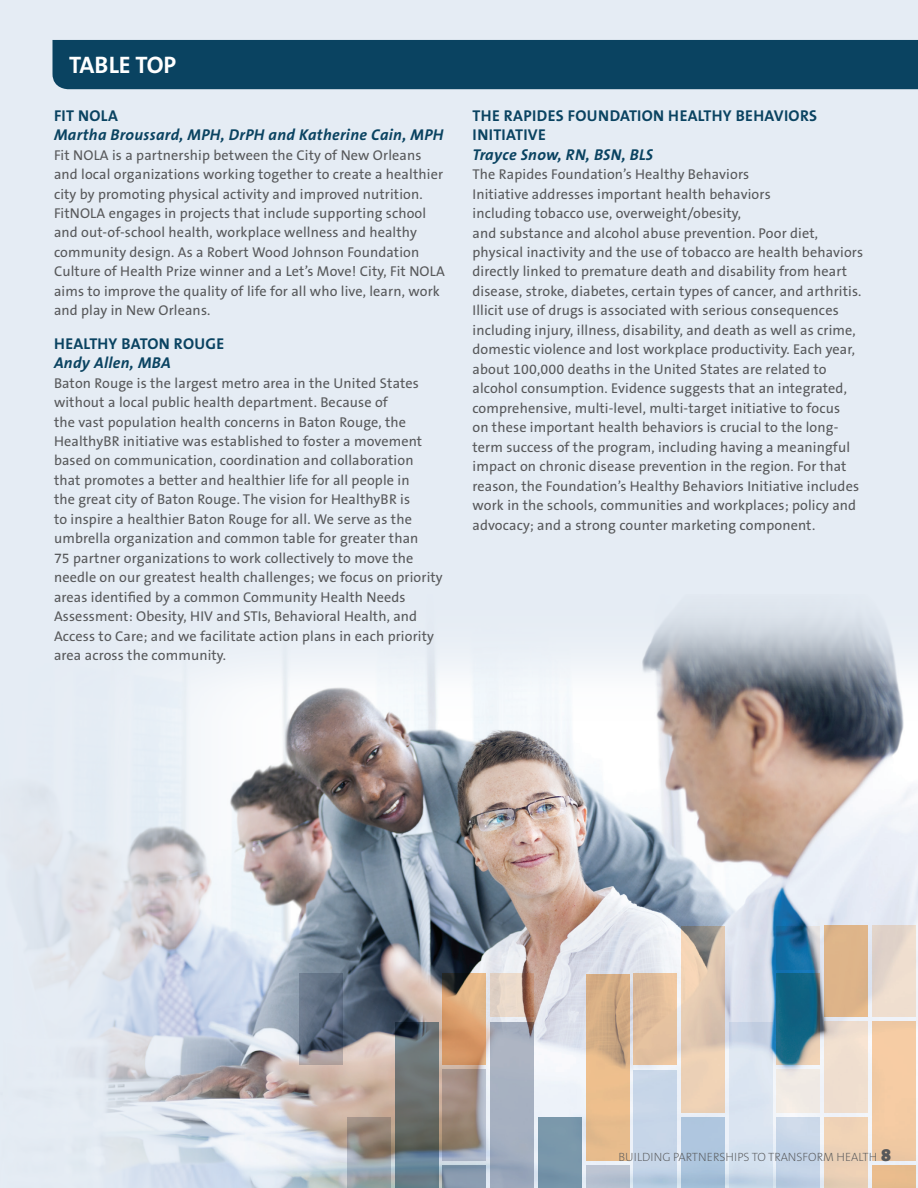
<style>
.page{position:relative;width:918px;height:1188px;background:#e5ecf4}
.page>*{position:absolute;margin:0;border:0;box-sizing:border-box;transform-origin:0 0}
.t1{font:700 24px "The Sans B7";color:#fff}
.t2{font:italic 700 15.75px "The Sans B7";letter-spacing:.02em;color:#0a4361}
.t3{font:700 15.75px/19.5px "The Sans B7";letter-spacing:.02em;color:#0a4361}
.t4{font:14.25px/19.5px "The Sans B5 Plain";letter-spacing:.01em;color:#57585a}
.t5{font:200 12px "The Sans B2";color:#57585a}
.s1{font-family:"The Sans B9";font-weight:900;font-size:18px}
</style>
<div class="page">
<img style="left:35px;top:613px;width:883px;height:575px">
<div style="left:52px;top:40px;width:866px;height:49px;background:#0a4361"></div>
<svg style="left:491px;top:974px;width:43px;height:43px;background:#d2b9a8"></svg>
<svg style="left:491px;top:1022px;width:43px;height:166px;background:#a3adbe"></svg>
<svg style="left:443px;top:974px;width:43px;height:91px;background:#c99569"></svg>
<svg style="left:395px;top:1022px;width:43px;height:166px;background:#636e71"></svg>
<svg style="left:347px;top:1118px;width:43px;height:70px;background:#94918e"></svg>
<svg style="left:443px;top:1070px;width:43px;height:91px;background:#9e918c"></svg>
<svg style="left:300px;top:974px;width:43px;height:91px;background:#657081"></svg>
<svg style="left:777px;top:926px;width:43px;height:43px;background:#397ba4"></svg>
<div style="left:777px;top:1118px;width:43px;height:70px;background:linear-gradient(to bottom,#d0dcec,#bacce2)"></div>
<div style="left:872px;top:1166px;width:43px;height:22px;background:#e8bc8d"></div>
<svg style="left:777px;top:974px;width:43px;height:91px;background:#307087"></svg>
<svg style="left:586px;top:974px;width:43px;height:187px;background:#ddb388"></svg>
<svg style="left:729px;top:1022px;width:43px;height:166px;fill:#d9e3f0"></svg>
<div style="left:825px;top:1118px;width:43px;height:70px;background:#eed1b6"></div>
<div style="left:825px;top:1022px;width:43px;height:91px;background:#efdecf"></div>
<div style="left:825px;top:926px;width:43px;height:91px;background:#deb489"></div>
<div style="left:872px;top:1022px;width:43px;height:139px;background:#f4cba3"></div>
<div style="left:538px;top:1118px;width:43px;height:70px;background:#7a98ab"></div>
<div style="left:586px;top:1166px;width:43px;height:22px;background:#b6c0d0"></div>
<div style="left:634px;top:974px;width:43px;height:91px;background:linear-gradient(to right,#d9b899,#eac5a1)"></div>
<div style="left:872px;top:926px;width:43px;height:91px;background:linear-gradient(to right,#e0d2c9,#f1e0d0)"></div>
<svg style="left:681px;top:926px;width:44px;height:187px;background:#ddc5ae"></svg>
<div style="left:681px;top:1118px;width:44px;height:70px;background:linear-gradient(to right,#acc4dd,#aac3dc)"></div>
<div style="left:443px;top:1166px;width:43px;height:22px;background:linear-gradient(to bottom,#8094aa,#8e9eb2)"></div>
<div style="left:777px;top:1070px;width:43px;height:43px;background:#f1ebe4"></div>
<div style="left:634px;top:1070px;width:43px;height:118px;background:linear-gradient(to bottom,#ccd9ea,#bdcfe4)"></div>
<h1 class="t1" style="left:69px;top:52px;width:109px">TABLE TOP</h1>
<p class="t3" style="left:54px;top:106px;width:65px">FIT NOLA</p>
<p class="t2" style="left:54px;top:126px;width:391px">Martha Broussard, MPH, DrPH and Katherine Cain, MPH</p>
<p class="t4" style="left:54px;top:145px;width:392px">Fit NOLA is a partnership between the City of New Orleans and local organizations working together to create a healthier city by promoting physical activity and improved nutrition.<br>FitNOLA engages in projects that include supporting school and out-of-school health, workplace wellness and healthy community design. As a Robert Wood Johnson Foundation Culture of Health Prize winner and a Let’s Move! City, Fit NOLA aims to improve the quality of life for all who live, learn, work and play in New Orleans.</p>
<p class="t3" style="left:54px;top:334px;width:172px">HEALTHY BATON ROUGE</p>
<p class="t2" style="left:54px;top:354px;width:118px">Andy Allen, MBA</p>
<p class="t4" style="left:54px;top:373px;width:390px">Baton Rouge is the largest metro area in the United States without a local public health department. Because of<br>the vast population health concerns in Baton Rouge, the HealthyBR initiative was established to foster a movement based on communication, coordination and collaboration that promotes a better and healthier life for all people in<br>the great city of Baton Rouge. The vision for HealthyBR is<br>to inspire a healthier Baton Rouge for all. We serve as the umbrella organization and common table for greater than<br>75 partner organizations to work collectively to move the needle on our greatest health challenges; we focus on priority areas identified by a common Community Health Needs Assessment: Obesity, HIV and STIs, Behavioral Health, and Access to Care; and we facilitate action plans in each priority area across the community.</p>
<p class="t3" style="left:472px;top:106px;width:346px">THE RAPIDES FOUNDATION HEALTHY BEHAVIORS<br>INITIATIVE</p>
<p class="t2" style="left:472px;top:146px;width:182px">Trayce Snow, RN, BSN, BLS</p>
<p class="t4" style="left:472px;top:165px;width:392px">The Rapides Foundation’s Healthy Behaviors<br>Initiative addresses important health behaviors<br>including tobacco use, overweight/obesity,<br>and substance and alcohol abuse prevention. Poor diet, physical inactivity and the use of tobacco are health behaviors directly linked to premature death and disability from heart disease, stroke, diabetes, certain types of cancer, and arthritis.<br>Illicit use of drugs is associated with serious consequences including injury, illness, disability, and death as well as crime, domestic violence and lost workplace productivity. Each year, about 100,000 deaths in the United States are related to alcohol consumption. Evidence suggests that an integrated, comprehensive, multi-level, multi-target initiative to focus<br>on these important health behaviors is crucial to the long&shy;term success of the program, including having a meaningful impact on chronic disease prevention in the region. For that reason, the Foundation’s Healthy Behaviors Initiative includes work in the schools, communities and workplaces; policy and advocacy; and a strong counter marketing component.</p>
<p class="t5" style="left:618px;top:1150px;width:274px">BUILDING PARTNERSHIPS TO TRANSFORM HEALTH <span class="s1">8</span></p>
</div>
